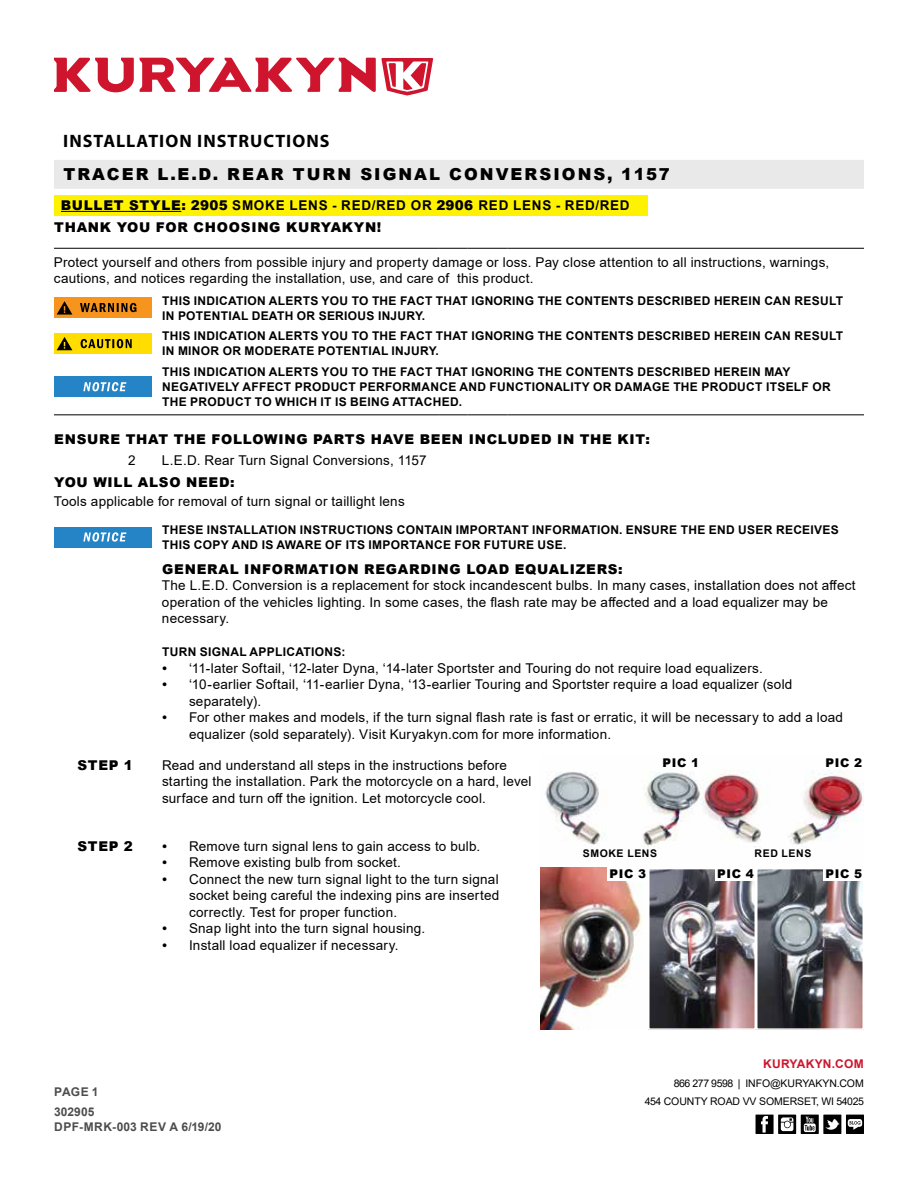
<style>
.page{position:relative;width:918px;height:1188px;background:#fff}
.page>*{position:absolute;margin:0;border:0;box-sizing:border-box;transform-origin:0 0}
.t1{font:700 18px "Myriad Pro";letter-spacing:.055em;color:#000}
.t2{font:900 16.5px "Arial";letter-spacing:.125em;color:#000}
.t3{font:13.5px/16.5px "Arial";letter-spacing:.015em;color:#000}
.t4{font:900 13.5px "Arial";letter-spacing:.055em;color:#000}
.t5{font:700 13.5px "Arial";letter-spacing:.055em;color:#000}
.t6{font:700 12px/15px "Arial";letter-spacing:.025em;color:#000}
.t7{font:700 12px "Arial";letter-spacing:.035em;color:#4d4d4f}
.t8{font:900 12px "Arial";letter-spacing:.055em;color:#000}
.t9{font:700 12px "Arial";letter-spacing:.025em;color:#ce152d}
.t10{font:700 12px/20.4px "Arial";letter-spacing:.015em;color:#4d4d4f}
.t11{font:10.5px/18px "Arial";letter-spacing:-.005em;color:#000;text-align:right}
.t12{font:700 10.5px "Arial";letter-spacing:.055em;color:#000}
.s1{font-weight:900}
.s2{font-family:"Myriad Pro";font-size:18px}
</style>
<div class="page">
<svg style="left:54px;top:58px;width:379px;height:38px"></svg>
<div style="left:54px;top:160px;width:810px;height:29px;background:#e9e9ea"></div>
<div style="left:846px;top:1115px;width:18px;height:19px;background:#000"></div>
<svg style="left:848px;top:1119px;width:14px;height:11px"></svg>
<svg style="left:778px;top:1115px;width:18px;height:19px"></svg>
<svg style="left:781px;top:1117px;width:12px;height:14px"></svg>
<div style="left:756px;top:1115px;width:18px;height:19px;background:#000"></div>
<svg style="left:761px;top:1116px;width:7px;height:17px"></svg>
<svg style="left:801px;top:1115px;width:18px;height:19px"></svg>
<svg style="left:804px;top:1117px;width:12px;height:15px"></svg>
<div style="left:823px;top:1115px;width:18px;height:19px;background:#000"></div>
<svg style="left:825px;top:1119px;width:15px;height:11px"></svg>
<hr style="left:54px;top:248px;width:54px;height:1px;background:#000">
<hr style="left:108px;top:248px;width:54px;height:1px;background:#000">
<hr style="left:162px;top:248px;width:276px;height:1px;background:#000">
<svg style="left:438px;top:248px;width:29px;height:1px"></svg>
<hr style="left:467px;top:248px;width:40px;height:1px;background:#000">
<hr style="left:507px;top:248px;width:33px;height:1px;background:#000">
<hr style="left:540px;top:248px;width:108px;height:1px;background:#000">
<hr style="left:648px;top:248px;width:54px;height:1px;background:#000">
<hr style="left:702px;top:248px;width:54px;height:1px;background:#000">
<hr style="left:756px;top:248px;width:108px;height:1px;background:#000">
<hr style="left:54px;top:415px;width:54px;height:1px;background:#000">
<hr style="left:108px;top:415px;width:54px;height:1px;background:#000">
<hr style="left:162px;top:415px;width:276px;height:1px;background:#000">
<svg style="left:438px;top:415px;width:29px;height:1px"></svg>
<hr style="left:467px;top:415px;width:40px;height:1px;background:#000">
<hr style="left:507px;top:415px;width:33px;height:1px;background:#000">
<hr style="left:540px;top:415px;width:108px;height:1px;background:#000">
<hr style="left:648px;top:415px;width:54px;height:1px;background:#000">
<hr style="left:702px;top:415px;width:54px;height:1px;background:#000">
<hr style="left:756px;top:415px;width:108px;height:1px;background:#000">
<div style="left:54px;top:298px;width:97px;height:20px;background:#f7941e"></div>
<svg style="left:80px;top:303px;width:56px;height:9px"></svg>
<svg style="left:57px;top:301px;width:15px;height:14px"></svg>
<div style="left:54px;top:334px;width:97px;height:20px;background:#fd0"></div>
<svg style="left:57px;top:337px;width:15px;height:13px"></svg>
<svg style="left:81px;top:339px;width:51px;height:9px"></svg>
<div style="left:54px;top:377px;width:97px;height:20px;background:#2484c6"></div>
<svg style="left:83px;top:382px;width:43px;height:9px"></svg>
<div style="left:54px;top:527px;width:97px;height:20px;background:#2484c6"></div>
<svg style="left:83px;top:532px;width:43px;height:10px"></svg>
<img style="left:540px;top:770px;width:324px;height:98px">
<img style="left:540px;top:868px;width:213px;height:162px">
<div style="left:648px;top:868px;width:108px;height:162px;border:2px solid #fff"></div>
<img style="left:759px;top:871px;width:102px;height:156px">
<div style="left:756px;top:868px;width:108px;height:162px;border:2px solid #fff"></div>
<div style="left:54px;top:195px;width:594px;height:21px;background:#fff200"></div>
<hr style="left:61px;top:211px;width:120px;height:1px;background:#000">
<div style="left:608px;top:867px;width:40px;height:13px;background:#fff"></div>
<div style="left:715px;top:867px;width:41px;height:13px;background:#fff"></div>
<div style="left:824px;top:867px;width:40px;height:13px;background:#fff"></div>
<h1 class="t1" style="left:63px;top:129px;width:268px">INSTALLATION INSTRUCTIONS</h1>
<p class="t2" style="left:63px;top:162px;width:608px">TRACER L.E.D. REAR TURN SIGNAL CONVERSIONS, 1157</p>
<p class="t5" style="left:61px;top:195px;width:570px"><span class="s1">BULLET STYLE: 2905</span> SMOKE LENS - RED/RED OR <span class="s1">2906</span> RED LENS - RED/RED</p>
<p class="t4" style="left:54px;top:217px;width:329px">THANK YOU FOR CHOOSING KURYAKYN!</p>
<p class="t3" style="left:54px;top:254px;width:777px">Protect yourself and others from possible injury and property damage or loss. Pay close attention to all instructions, warnings, cautions, and notices regarding the installation, use, and care of this product.</p>
<p class="t6" style="left:162px;top:293px;width:682px">THIS INDICATION ALERTS YOU TO THE FACT THAT IGNORING THE CONTENTS DESCRIBED HEREIN CAN RESULT<br>IN POTENTIAL DEATH OR SERIOUS INJURY.</p>
<p class="t6" style="left:162px;top:329px;width:682px">THIS INDICATION ALERTS YOU TO THE FACT THAT IGNORING THE CONTENTS DESCRIBED HEREIN CAN RESULT<br>IN MINOR OR MODERATE POTENTIAL INJURY.</p>
<p class="t6" style="left:162px;top:365px;width:670px">THIS INDICATION ALERTS YOU TO THE FACT THAT IGNORING THE CONTENTS DESCRIBED HEREIN MAY<br>NEGATIVELY AFFECT PRODUCT PERFORMANCE AND FUNCTIONALITY OR DAMAGE THE PRODUCT ITSELF OR<br>THE PRODUCT TO WHICH IT IS BEING ATTACHED.</p>
<p class="t4" style="left:54px;top:430px;width:597px">ENSURE THAT THE FOLLOWING PARTS HAVE BEEN INCLUDED IN THE KIT:</p>
<p class="t3" style="left:128px;top:452px;width:9px">2</p>
<p class="t3" style="left:162px;top:452px;width:266px">L.E.D. Rear Turn Signal Conversions, 1157</p>
<p class="t4" style="left:54px;top:473px;width:182px">YOU WILL ALSO NEED:</p>
<p class="t3" style="left:54px;top:493px;width:352px">Tools applicable for removal of turn signal or taillight lens</p>
<p class="t6" style="left:162px;top:522px;width:678px">THESE INSTALLATION INSTRUCTIONS CONTAIN IMPORTANT INFORMATION. ENSURE THE END USER RECEIVES<br>THIS COPY AND IS AWARE OF ITS IMPORTANCE FOR FUTURE USE.</p>
<p class="t4" style="left:162px;top:559px;width:462px">GENERAL INFORMATION REGARDING LOAD EQUALIZERS:</p>
<p class="t3" style="left:162px;top:577px;width:695px">The L.E.D. Conversion is a replacement for stock incandescent bulbs. In many cases, installation does not affect operation of the vehicles lighting. In some cases, the flash rate may be affected and a load equalizer may be necessary.</p>
<p class="t6" style="left:162px;top:645px;width:185px">TURN SIGNAL APPLICATIONS:</p>
<p class="t3" style="left:162px;top:660px;width:602px"><span class="s2">•</span> ‘11-later Softail, ‘12-later Dyna, ‘14-later Sportster and Touring do not require load equalizers.</p>
<p class="t3" style="left:189px;top:676px;width:605px;text-indent:-27px"><span class="s2">•</span> ‘10-earlier Softail, ‘11-earlier Dyna, ‘13-earlier Touring and Sportster require a load equalizer (sold separately).</p>
<p class="t3" style="left:189px;top:709px;width:656px;text-indent:-27px"><span class="s2">•</span> For other makes and models, if the turn signal flash rate is fast or erratic, it will be necessary to add a load equalizer (sold separately). Visit Kuryakyn.com for more information.</p>
<p class="t4" style="left:77px;top:755px;width:57px">STEP 1</p>
<p class="t3" style="left:162px;top:757px;width:371px">Read and understand all steps in the instructions before starting the installation. Park the motorcycle on a hard, level surface and turn off the ignition. Let motorcycle cool.</p>
<p class="t4" style="left:77px;top:836px;width:57px">STEP 2</p>
<p class="t3" style="left:162px;top:838px;width:320px"><span class="s2">•</span> Remove turn signal lens to gain access to bulb.</p>
<p class="t3" style="left:162px;top:854px;width:241px"><span class="s2">•</span> Remove existing bulb from socket.</p>
<p class="t3" style="left:189px;top:871px;width:312px;text-align:justify;text-indent:-27px"><span class="s2">•</span> Connect the new turn signal light to the turn signal socket being careful the indexing pins are inserted correctly. Test for proper function.</p>
<p class="t3" style="left:162px;top:920px;width:265px"><span class="s2">•</span> Snap light into the turn signal housing.</p>
<p class="t3" style="left:162px;top:937px;width:238px"><span class="s2">•</span> Install load equalizer if necessary.</p>
<p class="t8" style="left:662px;top:754px;width:38px">PIC 1</p>
<p class="t8" style="left:826px;top:754px;width:38px">PIC 2</p>
<p class="t12" style="left:583px;top:846px;width:76px">SMOKE LENS</p>
<p class="t12" style="left:755px;top:846px;width:58px">RED LENS</p>
<p class="t8" style="left:610px;top:865px;width:38px">PIC 3</p>
<p class="t8" style="left:717px;top:865px;width:38px">PIC 4</p>
<p class="t8" style="left:826px;top:865px;width:38px">PIC 5</p>
<p class="t10" style="left:54px;top:1082px;width:46px">PAGE 1<br>302905</p>
<p class="t7" style="left:54px;top:1119px;width:169px">DPF-MRK-003 REV A 6/19/20</p>
<p class="t9" style="left:763px;top:1055px;width:102px">KURYAKYN.COM</p>
<p class="t11" style="left:645px;top:1075px;width:221px">866 277 9598 | INFO@KURYAKYN.COM<br>454 COUNTY ROAD VV SOMERSET, WI 54025</p>
</div>
